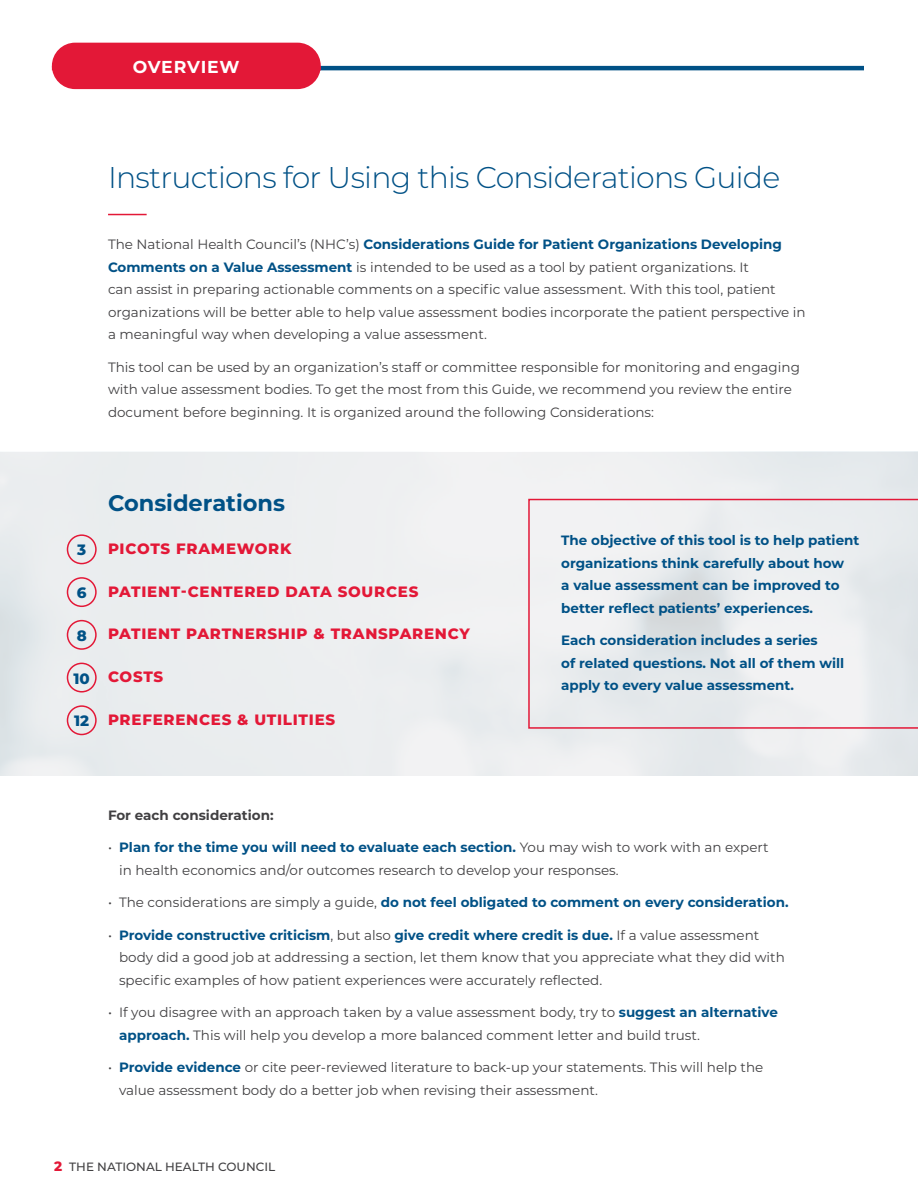
<style>
.page{position:relative;width:918px;height:1188px;background:#fff}
.page>*{position:absolute;margin:0;border:0;box-sizing:border-box;transform-origin:0 0}
.t1{font:300 30px "Montserrat";letter-spacing:-.025em;color:#005186}
.t2{font:700 22.5px "Montserrat";color:#005186}
.t3{font:700 17.25px "Montserrat";letter-spacing:.04em;color:#fff}
.t4{font:800 15px "Montserrat";letter-spacing:.05em;color:#e31837}
.t5{font:800 15px "Montserrat";color:#005186}
.t6{font:13.5px/22.5px "Montserrat";color:#414042}
.t7{font:700 13.5px/22.5px "Montserrat";color:#005186}
.t8{font:700 13.5px "Montserrat";color:#414042}
.t9{font:500 12px "Montserrat";color:#414042}
.s1{font-weight:700;color:#005186}
.s2{font-weight:400;color:#414042}
.s3{font-weight:800;font-size:13.5px;color:#e31837}
</style>
<div class="page">
<div style="left:0;top:452px;width:918px;height:324px;background:#ebeeef"></div>
<hr style="left:108px;top:214px;width:39px;height:1px;background:#e31837">
<hr style="left:189px;top:66px;width:675px;height:4px;background:#005186">
<div style="left:52px;top:43px;width:269px;height:46px;background:#e31837;border-radius:23px"></div>
<div style="left:67px;top:534px;width:30px;height:30px;border:2px solid #e31837;border-radius:50%"></div>
<div style="left:67px;top:577px;width:30px;height:30px;border:2px solid #e31837;border-radius:50%"></div>
<div style="left:67px;top:620px;width:30px;height:30px;border:2px solid #e31837;border-radius:50%"></div>
<div style="left:67px;top:663px;width:30px;height:30px;border:2px solid #e31837;border-radius:50%"></div>
<div style="left:67px;top:705px;width:30px;height:30px;border:2px solid #e31837;border-radius:50%"></div>
<svg style="left:528px;top:499px;width:390px;height:230px"></svg>
<p class="t3" style="left:133px;top:54px;width:108px">OVERVIEW</p>
<h1 class="t1" style="left:108px;top:157px;width:674px">Instructions for Using this Considerations Guide</h1>
<p class="t6" style="left:108px;top:233px;width:699px">The National Health Council’s (NHC’s) <span class="s1">Considerations Guide for Patient Organizations Developing Comments on a Value Assessment</span> is intended to be used as a tool by patient organizations. It<br>can assist in preparing actionable comments on a specific value assessment. With this tool, patient organizations will be better able to help value assessment bodies incorporate the patient perspective in a meaningful way when developing a value assessment.</p>
<p class="t6" style="left:108px;top:355px;width:693px">This tool can be used by an organization’s staff or committee responsible for monitoring and engaging with value assessment bodies. To get the most from this Guide, we recommend you review the entire document before beginning. It is organized around the following Considerations:</p>
<p class="t5" style="left:77px;top:539px;width:11px">3</p>
<p class="t5" style="left:77px;top:582px;width:11px">6</p>
<p class="t5" style="left:77px;top:625px;width:12px">8</p>
<p class="t5" style="left:74px;top:667px;width:18px">10</p>
<p class="t5" style="left:74px;top:710px;width:17px">12</p>
<h2 class="t2" style="left:108px;top:487px;width:179px">Considerations</h2>
<p class="t4" style="left:108px;top:538px;width:185px">PICOTS FRAMEWORK</p>
<p class="t4" style="left:108px;top:580px;width:312px">PATIENT-CENTERED DATA SOURCES</p>
<p class="t4" style="left:108px;top:623px;width:363px">PATIENT PARTNERSHIP &amp; TRANSPARENCY</p>
<p class="t4" style="left:108px;top:666px;width:57px">COSTS</p>
<p class="t4" style="left:108px;top:709px;width:229px">PREFERENCES &amp; UTILITIES</p>
<p class="t7" style="left:561px;top:528px;width:300px">The objective of this tool is to help patient organizations think carefully about how<br>a value assessment can be improved to better reflect patients’ experiences.</p>
<p class="t7" style="left:561px;top:628px;width:284px">Each consideration includes a series<br>of related questions. Not all of them will apply to every value assessment.</p>
<p class="t8" style="left:108px;top:805px;width:167px">For each consideration:</p>
<p class="t6" style="left:119px;top:836px;width:651px;text-indent:-11px">• <span class="s1">Plan for the time you will need to evaluate each section.</span> You may wish to work with an expert in health economics and/or outcomes research to develop your responses.</p>
<p class="t7" style="left:108px;top:890px;width:682px"><span class="s2">• The considerations are simply a guide,</span> do not feel obligated to comment on every consideration.</p>
<p class="t6" style="left:119px;top:923px;width:667px;text-indent:-11px">• <span class="s1">Provide constructive criticism</span>, but also <span class="s1">give credit where credit is due.</span> If a value assessment body did a good job at addressing a section, let them know that you appreciate what they did with specific examples of how patient experiences were accurately reflected.</p>
<p class="t6" style="left:119px;top:1001px;width:660px;text-indent:-11px">• If you disagree with an approach taken by a value assessment body, try to <span class="s1">suggest an alternative approach.</span> This will help you develop a more balanced comment letter and build trust.</p>
<p class="t6" style="left:119px;top:1056px;width:646px;text-indent:-11px">• <span class="s1">Provide evidence</span> or cite peer-reviewed literature to back-up your statements. This will help the value assessment body do a better job when revising their assessment.</p>
<p class="t9" style="left:54px;top:1158px;width:223px"><span class="s3">2</span> THE NATIONAL HEALTH COUNCIL</p>
</div>
